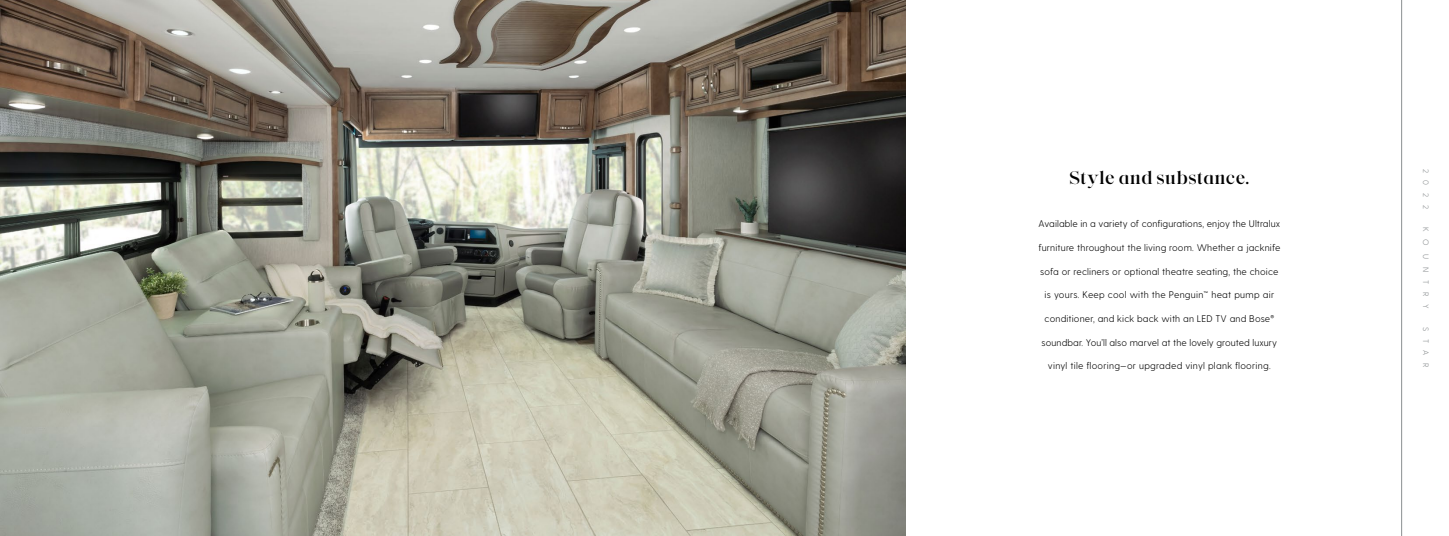
<style>
.page{position:relative;width:1449px;height:536px;background:#fff}
.page>*{position:absolute;margin:0;border:0;box-sizing:border-box;transform-origin:0 0}
.t1{font:18.38px "Vultura";letter-spacing:.025em;color:#000}
.t2{font:300 9.62px "Greycliff CF";letter-spacing:.015em;color:#000}
.t3{font:300 7.88px "Greycliff CF";letter-spacing:1em;color:#8b8f91}
</style>
<div class="page">
<img style="left:0;top:0;width:906px;height:536px">
<hr style="left:1401px;top:0;width:1px;height:536px;background:#8b8f91">
<h1 class="t1" style="left:1070px;top:167px;width:181px">Style and substance.</h1>
<p class="t2" style="left:1039px;top:218px;width:243px">Available in a variety of configurations, enjoy the Ultralux</p>
<p class="t2" style="left:1038px;top:242px;width:244px">furniture throughout the living room. Whether a jacknife</p>
<p class="t2" style="left:1040px;top:265px;width:240px">sofa or recliners or optional theatre seating, the choice</p>
<p class="t2" style="left:1045px;top:289px;width:231px">is yours. Keep cool with the Penguin™ heat pump air</p>
<p class="t2" style="left:1045px;top:313px;width:231px">conditioner, and kick back with an LED TV and Bose<sup>®</sup></p>
<p class="t2" style="left:1042px;top:336px;width:237px">soundbar. You’ll also marvel at the lovely grouted luxury</p>
<p class="t2" style="left:1048px;top:360px;width:224px">vinyl tile flooring—or upgraded vinyl plank flooring.</p>
<p class="t3" style="left:1431px;top:168px;width:42px;rotate:90deg">2022</p>
<p class="t3" style="left:1431px;top:227px;width:83px;rotate:90deg">KOUNTRY</p>
<p class="t3" style="left:1431px;top:326px;width:42px;rotate:90deg">STAR</p>
</div>
